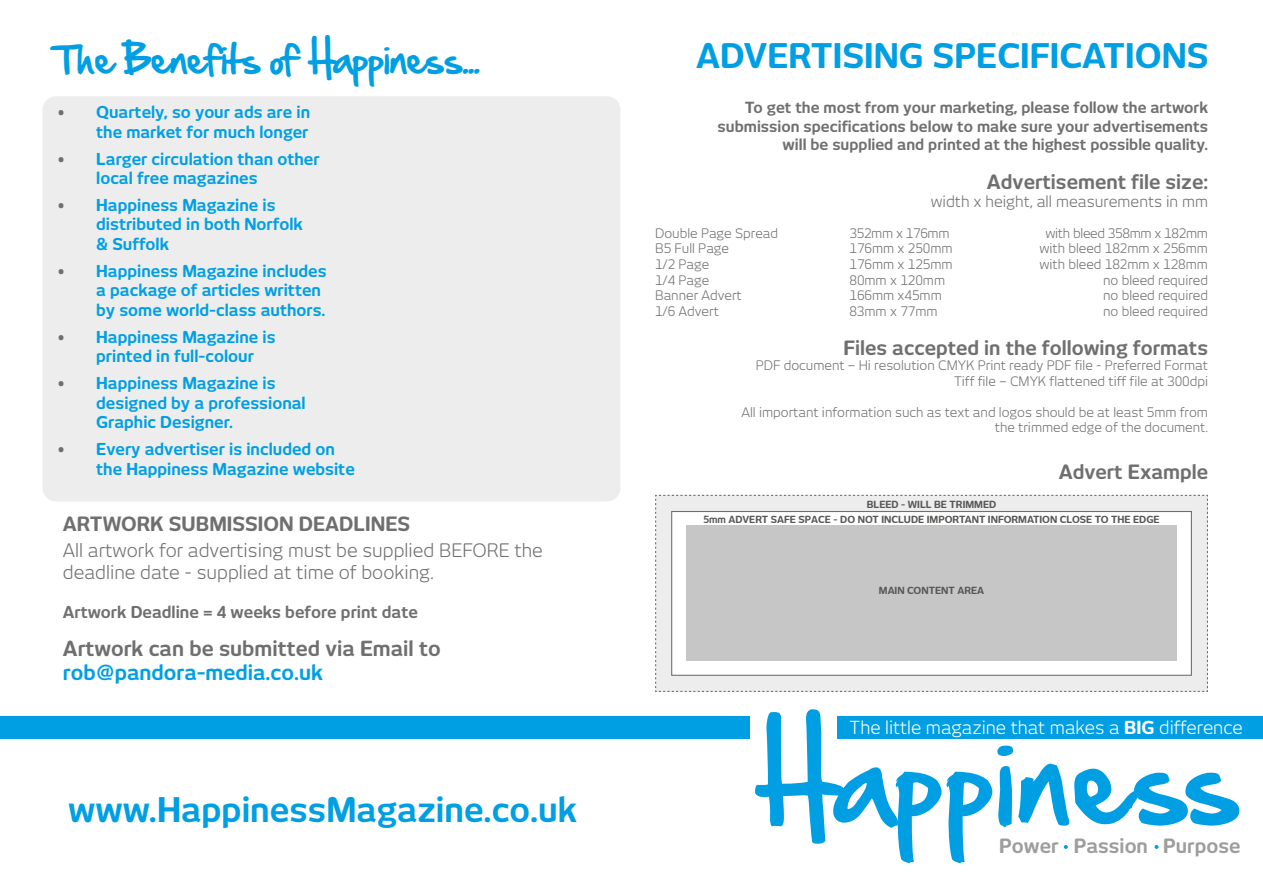
<style>
.page{position:relative;width:1263px;height:893px;background:#fff}
.page>*{position:absolute;margin:0;border:0;box-sizing:border-box;transform-origin:0 0}
.t1{font:102.75px "Hand Of Sean";color:#009fe3}
.t2{font:34.65px "Hand Of Sean";letter-spacing:-.04em;color:#009fe3}
.t3{font:700 33.45px "New June";color:#009fe3}
.t4{font:700 20.55px "New June";color:#706f6f}
.t5{font:700 20.55px "New June";color:#009fe3}
.t6{font:700 19.5px "New June";color:#706f6f}
.t7{font:700 19.5px "New June";color:#9d9d9c}
.t8{font:18.3px/22px "New June";color:#706f6f}
.t9{font:17.7px "New June";color:#fff}
.t10{font:700 16.2px/19.5px "New June";color:#009fe3}
.t11{font:700 16.2px "New June";color:#706f6f}
.t12{font:700 15.15px/18.1px "New June";color:#706f6f;text-align:right}
.t13{font:15.15px "New June";color:#706f6f}
.t14{font:12.9px/15.6px "New June";color:#706f6f;text-align:right}
.t15{font:12.9px "New June";letter-spacing:-.02em;color:#706f6f}
.t16{font:700 9.75px/14.9px "New June";color:#575756;text-align:center}
.s1{color:#706f6f}
.s2{font-weight:700}
</style>
<div class="page">
<div style="left:43px;top:96px;width:577px;height:405px;background:#ededed;border-radius:13px"></div>
<div style="left:838px;top:716px;width:425px;height:22px;background:#009fe3"></div>
<div style="left:0;top:716px;width:749px;height:22px;background:#009fe3"></div>
<svg style="left:1064px;top:845px;width:4px;height:4px"></svg>
<svg style="left:1154px;top:845px;width:4px;height:4px"></svg>
<svg style="left:655px;top:494px;width:553px;height:198px;background:#e9e9e9"></svg>
<div style="left:672px;top:511px;width:519px;height:164px;background:#fff"></div>
<div style="left:671px;top:511px;width:521px;height:165px;border:1px solid #706f6f"></div>
<div style="left:686px;top:526px;width:491px;height:135px;background:#c6c6c6"></div>
<h2 class="t2" style="left:54px;top:28px;width:428px">The Benefits of Happiness...</h2>
<p class="t10" style="left:57px;top:102px;width:254px;text-align:right"><span class="s1">•</span> Quartely, so your ads are in the market for much longer</p>
<p class="t10" style="left:96px;top:149px;width:225px;text-indent:-39px"><span class="s1">•</span> Larger circulation than other local free magazines</p>
<p class="t10" style="left:96px;top:195px;width:208px;text-indent:-39px"><span class="s1">•</span> Happiness Magazine is distributed in both Norfolk &amp; Suffolk</p>
<p class="t10" style="left:96px;top:261px;width:232px;text-indent:-39px"><span class="s1">•</span> Happiness Magazine includes a package of articles written by some world-class authors.</p>
<p class="t10" style="left:96px;top:327px;width:181px;text-indent:-39px"><span class="s1">•</span> Happiness Magazine is printed in full-colour</p>
<p class="t10" style="left:96px;top:373px;width:211px;text-indent:-39px"><span class="s1">•</span> Happiness Magazine is designed by a professional<br>Graphic Designer.</p>
<p class="t10" style="left:96px;top:439px;width:260px;text-indent:-39px"><span class="s1">•</span> Every advertiser is included on the Happiness Magazine website</p>
<h3 class="t6" style="left:63px;top:513px;width:349px">ARTWORK SUBMISSION DEADLINES</h3>
<h3 class="t8" style="left:63px;top:539px;width:481px">All artwork for advertising must be supplied BEFORE the deadline date - supplied at time of booking.</h3>
<p class="t11" style="left:63px;top:603px;width:356px">Artwork Deadline = 4 weeks before print date</p>
<h3 class="t4" style="left:63px;top:636px;width:379px">Artwork can be submitted via Email to</h3>
<h3 class="t5" style="left:63px;top:661px;width:261px">rob@pandora-media.co.uk</h3>
<h3 class="t3" style="left:68px;top:790px;width:511px">www.HappinessMagazine.co.uk</h3>
<h3 class="t3" style="left:696px;top:36px;width:514px">ADVERTISING SPECIFICATIONS</h3>
<p class="t12" style="left:717px;top:99px;width:492px">To get the most from your marketing, please follow the artwork submission specifications below to make sure your advertisements will be supplied and printed at the highest possible quality.</p>
<h3 class="t6" style="left:987px;top:170px;width:223px">Advertisement file size:</h3>
<p class="t13" style="left:931px;top:192px;width:279px">width x height, all measurements in mm</p>
<p class="t14" style="left:655px;top:225px;width:125px">Double Page Spread</p>
<p class="t15" style="left:849px;top:226px;width:102px">352mm x 176mm</p>
<p class="t15" style="left:1045px;top:226px;width:164px">with bleed 358mm x 182mm</p>
<p class="t14" style="left:655px;top:241px;width:76px">B5 Full Page</p>
<p class="t14" style="left:849px;top:241px;width:105px">176mm x 250mm</p>
<p class="t14" style="left:1039px;top:241px;width:170px">with bleed 182mm x 256mm</p>
<p class="t14" style="left:655px;top:256px;width:56px">1/2 Page</p>
<p class="t14" style="left:849px;top:256px;width:105px">176mm x 125mm</p>
<p class="t14" style="left:1039px;top:256px;width:170px">with bleed 182mm x 128mm</p>
<p class="t14" style="left:655px;top:272px;width:56px">1/4 Page</p>
<p class="t14" style="left:849px;top:272px;width:97px">80mm x 120mm</p>
<p class="t14" style="left:1103px;top:272px;width:106px">no bleed required</p>
<p class="t14" style="left:655px;top:287px;width:88px">Banner Advert</p>
<p class="t14" style="left:849px;top:287px;width:94px">166mm x45mm</p>
<p class="t14" style="left:1103px;top:287px;width:106px">no bleed required</p>
<p class="t14" style="left:655px;top:303px;width:65px">1/6 Advert</p>
<p class="t14" style="left:849px;top:303px;width:90px">83mm x 77mm</p>
<p class="t14" style="left:1103px;top:303px;width:106px">no bleed required</p>
<h3 class="t6" style="left:843px;top:336px;width:366px">Files accepted in the following formats</h3>
<p class="t14" style="left:756px;top:357px;width:454px">PDF document – Hi resolution CMYK Print ready PDF file - Preferred Format<br>Tiff file – CMYK flattened tiff file at 300dpi</p>
<p class="t14" style="left:741px;top:404px;width:468px">All important information such as text and logos should be at least 5mm from the trimmed edge of the document.</p>
<h3 class="t6" style="left:1059px;top:460px;width:151px">Advert Example</h3>
<p class="t16" style="left:703px;top:497px;width:458px">BLEED - WILL BE TRIMMED<br>5mm ADVERT SAFE SPACE - DO NOT INCLUDE IMPORTANT INFORMATION CLOSE TO THE EDGE</p>
<p class="t16" style="left:879px;top:583px;width:107px">MAIN CONTENT AREA</p>
<h1 class="t1" style="left:752px;top:689px;width:491px">Happiness</h1>
<h3 class="t9" style="left:850px;top:717px;width:395px">The little magazine that makes a <span class="s2">BIG</span> difference</h3>
<h3 class="t7" style="left:999px;top:835px;width:243px">Power Passion Purpose</h3>
</div>
